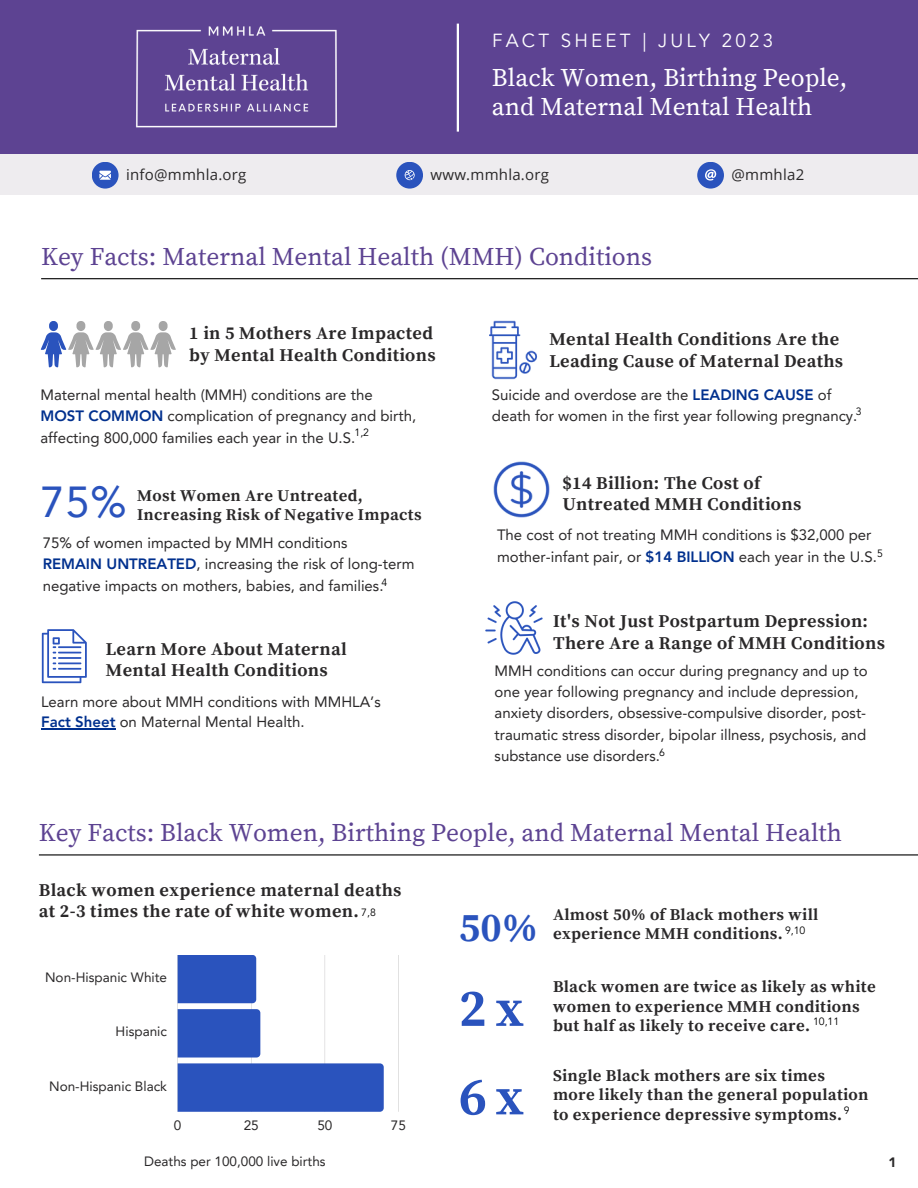
<style>
.page{position:relative;width:918px;height:1188px;background:#fff}
.page>*{position:absolute;margin:0;border:0;box-sizing:border-box;transform-origin:0 0}
.t1{font:700 52.5px "Source Serif Pro";color:#2a53bd}
.t2{font:43.35px "Avenir LT Pro";color:#2a53bd}
.t3{font:700 40.35px "Source Serif Pro";color:#2a53bd}
.t4{font:25.35px "Source Serif Pro";color:#5d4392}
.t5{font:25.35px/29.7px "Source Serif Pro";color:#fff}
.t6{font:18.75px "Avenir LT Std";letter-spacing:.17em;color:#fff}
.t7{font:700 18px/21.3px "Source Serif Pro";letter-spacing:.02em;color:#2a2829}
.t8{font:700 16.5px/19.2px "Source Serif Pro";letter-spacing:.02em;color:#2a2829}
.t9{font:700 16.35px/19.5px "Source Serif Pro";letter-spacing:.02em;color:#2a2829}
.t10{font:15px/21.3px "Avenir LT Pro";color:#2a2829}
.t11{font:15px "Open Sans";letter-spacing:.015em;color:#2a2829}
.t12{font:13.5px "Avenir LT Pro";color:#2a2829}
.t13{font:900 13.5px "Avenir LT Std";color:#2a2829}
.t14{font:10.5px "Avenir LT Std";color:#000}
.s1{font-weight:800;color:#00308e}
</style>
<div class="page">
<svg style="left:177px;top:955px;width:222px;height:157px"></svg>
<svg style="left:41px;top:321px;width:135px;height:46px"></svg>
<div style="left:0;top:124px;width:918px;height:71px;background:#eeecef"></div>
<div style="left:0;top:0;width:918px;height:153px;background:#5d4392"></div>
<div style="left:396px;top:162px;width:27px;height:27px;background:#2a53bd;border-radius:50%"></div>
<svg style="left:405px;top:170px;width:10px;height:10px"></svg>
<div style="left:92px;top:162px;width:27px;height:27px;background:#2a53bd;border-radius:50%"></div>
<svg style="left:99px;top:171px;width:12px;height:9px"></svg>
<div style="left:697px;top:162px;width:27px;height:27px;background:#2a53bd;border-radius:50%"></div>
<svg style="left:705px;top:169px;width:11px;height:12px"></svg>
<hr style="left:457px;top:24px;width:2px;height:108px;background:#fff">
<img style="left:136px;top:26px;width:201px;height:102px">
<hr style="left:39px;top:854px;width:879px;height:2px;background:#000">
<hr style="left:41px;top:278px;width:877px;height:1px;background:#000">
<svg style="left:42px;top:629px;width:45px;height:54px"></svg>
<hr style="left:41px;top:728px;width:75px;height:1px;background:#00308e">
<img style="left:489px;top:321px;width:48px;height:58px">
<img style="left:493px;top:461px;width:57px;height:57px">
<img style="left:485px;top:601px;width:57px;height:54px">
<p class="t6" style="left:492px;top:33px;width:283px">FACT SHEET | JULY 2023</p>
<p class="t5" style="left:492px;top:63px;width:357px">Black Women, Birthing People, and Maternal Mental Health</p>
<p class="t11" style="left:126px;top:164px;width:122px">info@mmhla.org</p>
<p class="t11" style="left:431px;top:164px;width:120px">www.mmhla.org</p>
<p class="t11" style="left:732px;top:164px;width:74px">@mmhla2</p>
<p class="t4" style="left:41px;top:242px;width:613px">Key Facts: Maternal Mental Health (MMH) Conditions</p>
<p class="t7" style="left:189px;top:323px;width:248px">1 in 5 Mothers Are Impacted by Mental Health Conditions</p>
<p class="t10" style="left:40px;top:385px;width:334px">Maternal mental health (MMH) conditions are the</p>
<p class="t10" style="left:40px;top:407px;width:377px"><span class="s1">MOST COMMON</span> complication of pregnancy and birth, affecting 800,000 families each year in the U.S.</p>
<p class="t14" style="left:354px;top:428px;width:16px">1,2</p>
<p class="t2" style="left:40px;top:484px;width:87px">75%</p>
<p class="t9" style="left:137px;top:486px;width:286px">Most Women Are Untreated,<br>Increasing Risk of Negative Impacts</p>
<p class="t10" style="left:43px;top:533px;width:306px">75% of women impacted by MMH conditions</p>
<p class="t10" style="left:43px;top:555px;width:373px"><span class="s1">REMAIN UNTREATED</span>, increasing the risk of long-term negative impacts on mothers, babies, and families.</p>
<p class="t14" style="left:381px;top:578px;width:7px">4</p>
<p class="t7" style="left:106px;top:639px;width:242px">Learn More About Maternal</p>
<p class="t7" style="left:106px;top:661px;width:224px">Mental Health Conditions</p>
<p class="t10" style="left:41px;top:692px;width:341px">Learn more about MMH conditions with MMHLA’s</p>
<p class="t10" style="left:41px;top:713px;width:265px"><span class="s1">Fact Sheet</span> on Maternal Mental Health.</p>
<p class="t7" style="left:549px;top:330px;width:295px">Mental Health Conditions Are the<br>Leading Cause of Maternal Deaths</p>
<p class="t10" style="left:492px;top:385px;width:367px">Suicide and overdose are the <span class="s1">LEADING CAUSE</span> of death for women in the first year following pregnancy.</p>
<p class="t14" style="left:856px;top:407px;width:7px">3</p>
<p class="t7" style="left:562px;top:473px;width:241px">$14 Billion: The Cost of<br>Untreated MMH Conditions</p>
<p class="t10" style="left:497px;top:526px;width:381px">The cost of not treating MMH conditions is $32,000 per mother-infant pair, or <span class="s1">$14 BILLION</span> each year in the U.S.</p>
<p class="t14" style="left:877px;top:549px;width:7px">5</p>
<p class="t7" style="left:553px;top:611px;width:333px">It's Not Just Postpartum Depression:<br>There Are a Range of MMH Conditions</p>
<p class="t10" style="left:495px;top:661px;width:375px">MMH conditions can occur during pregnancy and up to one year following pregnancy and include depression, anxiety disorders, obsessive-compulsive disorder, post&shy;traumatic stress disorder, bipolar illness, psychosis, and substance use disorders.</p>
<p class="t14" style="left:659px;top:748px;width:7px">6</p>
<p class="t4" style="left:39px;top:818px;width:805px">Key Facts: Black Women, Birthing People, and Maternal Mental Health</p>
<p class="t7" style="left:39px;top:880px;width:364px">Black women experience maternal deaths at 2-3 times the rate of white women.</p>
<p class="t14" style="left:361px;top:908px;width:16px">7,8</p>
<p class="t12" style="left:45px;top:972px;width:123px">Non-Hispanic White</p>
<p class="t12" style="left:116px;top:1026px;width:53px">Hispanic</p>
<p class="t12" style="left:49px;top:1080px;width:119px">Non-Hispanic Black</p>
<p class="t12" style="left:174px;top:1119px;width:9px">0</p>
<p class="t12" style="left:244px;top:1119px;width:17px">25</p>
<p class="t12" style="left:317px;top:1119px;width:17px">50</p>
<p class="t12" style="left:391px;top:1119px;width:17px">75</p>
<p class="t12" style="left:144px;top:1156px;width:183px">Deaths per 100,000 live births</p>
<p class="t3" style="left:459px;top:904px;width:80px">50%</p>
<p class="t1" style="left:459px;top:978px;width:66px">2x</p>
<p class="t1" style="left:459px;top:1066px;width:66px">6x</p>
<p class="t8" style="left:553px;top:906px;width:267px">Almost 50% of Black mothers will experience MMH conditions.</p>
<p class="t14" style="left:785px;top:926px;width:22px">9,10</p>
<p class="t8" style="left:553px;top:978px;width:324px">Black women are twice as likely as white women to experience MMH conditions</p>
<p class="t8" style="left:553px;top:1016px;width:258px">but half as likely to receive care.</p>
<p class="t14" style="left:813px;top:1017px;width:28px">10,11</p>
<p class="t8" style="left:553px;top:1067px;width:273px">Single Black mothers are six times</p>
<p class="t8" style="left:553px;top:1086px;width:317px">more likely than the general population</p>
<p class="t8" style="left:553px;top:1105px;width:291px">to experience depressive symptoms.</p>
<p class="t14" style="left:844px;top:1106px;width:7px">9</p>
<p class="t13" style="left:888px;top:1156px;width:9px">1</p>
</div>
